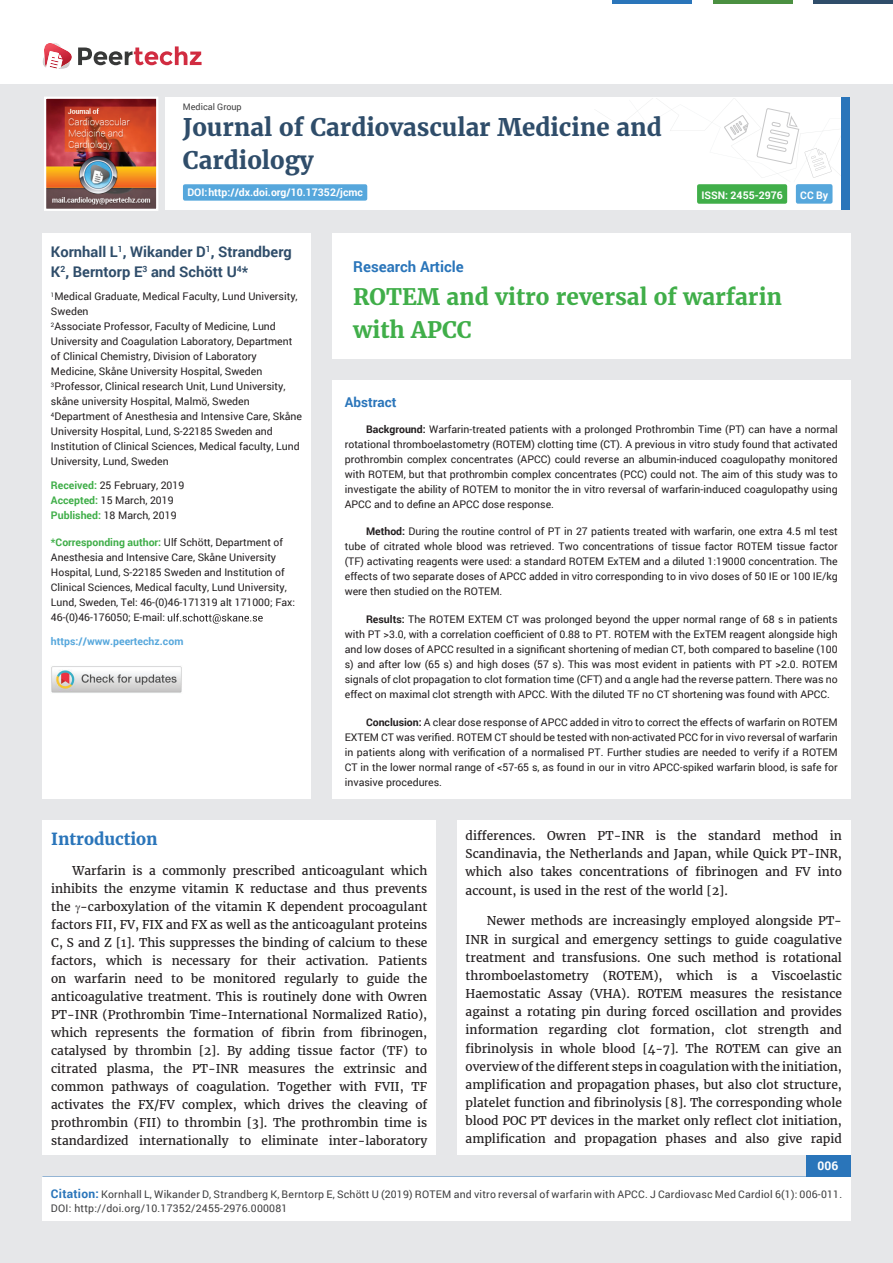
<style>
.page{position:relative;width:893px;height:1263px;background:#e6e7e9}
.page>*{position:absolute;margin:0;border:0;box-sizing:border-box;transform-origin:0 0}
.t1{font:700 24px/33px "Merriweather";color:#2f4d6a}
.t2{font:700 22.5px/33px "Merriweather";color:#40ae49}
.t3{font:700 16.5px "Merriweather";color:#2a75ba}
.t4{font:700 15px "Roboto";color:#2a75ba}
.t5{font:700 14.7px/19.5px "Roboto";color:#2f4d6a}
.t6{font:700 13.5px "Roboto";color:#2a75ba}
.t7{font:12px/18px "Merriweather";color:#231f20;text-align:justify}
.t8{font:700 12px "Roboto";color:#fff}
.t9{font:10.5px/15px "Roboto";color:#231f20;text-align:justify}
.t10{font:10.5px/13.5px "Roboto";letter-spacing:.02em;color:#3e3e3f}
.t11{font:700 10.5px "Roboto";color:#fff}
.t12{font:700 10.5px "Roboto";color:#56a7dc}
.t13{font:10.35px/15px "Roboto";color:#231f20}
.t14{font:9px "Roboto";color:#3e3e3f}
.s1{font-weight:700;color:#40ae49}
.s2{font-weight:700;font-size:10.5px;color:#40ae49}
.s3{font-weight:700}
.s4{font-weight:700;font-size:12px;color:#2a75ba}
</style>
<div class="page">
<div style="left:165px;top:98px;width:684px;height:112px;background:#fff"></div>
<svg style="left:596px;top:100px;width:245px;height:78px"></svg>
<div style="left:841px;top:98px;width:8px;height:112px;background:#2a75ba"></div>
<img style="left:47px;top:100px;width:108px;height:108px">
<div style="left:44px;top:97px;width:114px;height:114px;border:2px solid #fff"></div>
<div style="left:0;top:0;width:893px;height:83px;background:#fff"></div>
<div style="left:796px;top:184px;width:36px;height:20px;background:#56a7dc;border-radius:2px"></div>
<hr style="left:713px;top:0;width:79px;height:3px;background:#4b9041">
<hr style="left:612px;top:0;width:80px;height:3px;background:#2a75ba">
<hr style="left:813px;top:0;width:80px;height:3px;background:#2f4d6a">
<div style="left:806px;top:1154px;width:44px;height:51px;background:#2a75ba"></div>
<div style="left:42px;top:1177px;width:809px;height:43px;background:#fff"></div>
<svg style="left:42px;top:43px;width:160px;height:26px"></svg>
<div style="left:697px;top:184px;width:90px;height:20px;background:#40ae49;border-radius:2px"></div>
<div style="left:183px;top:184px;width:184px;height:17px;background:#56a7dc;border-radius:2px"></div>
<div style="left:332px;top:380px;width:518px;height:419px;background:#fff"></div>
<div style="left:332px;top:233px;width:518px;height:126px;background:#fff"></div>
<div style="left:42px;top:233px;width:269px;height:566px;background:#fff"></div>
<svg style="left:168px;top:613px;width:95px;height:11px"></svg>
<div style="left:43px;top:820px;width:393px;height:334px;background:#fff"></div>
<div style="left:457px;top:820px;width:393px;height:334px;background:#fff"></div>
<img style="left:51px;top:666px;width:131px;height:27px">
<p class="t14" style="left:183px;top:101px;width:60px">Medical Group</p>
<h1 class="t1" style="left:183px;top:111px;width:480px">Journal of Cardiovascular Medicine and<br>Cardiology</h1>
<p class="t11" style="left:187px;top:185px;width:177px">DOI: http://dx.doi.org/10.17352/jcmc</p>
<p class="t11" style="left:701px;top:188px;width:83px">ISSN: 2455-2976</p>
<p class="t11" style="left:800px;top:188px;width:29px">CC By</p>
<h3 class="t5" style="left:51px;top:242px;width:242px">Kornhall L<sup>1</sup>, Wikander D<sup>1</sup>, Strandberg<br>K<sup>2</sup>, Berntorp E<sup>3</sup> and Schött U<sup>4</sup>*</h3>
<p class="t9" style="left:51px;top:289px;width:253px;text-align:left"><sup>1</sup>Medical Graduate, Medical Faculty, Lund University, Sweden<br><sup>2</sup>Associate Professor, Faculty of Medicine, Lund University and Coagulation Laboratory, Department of Clinical Chemistry, Division of Laboratory Medicine, Skåne University Hospital, Sweden <sup>3</sup>Professor, Clinical research Unit, Lund University, skåne university Hospital, Malmö, Sweden <sup>4</sup>Department of Anesthesia and Intensive Care, Skåne University Hospital, Lund, S-22185 Sweden and Institution of Clinical Sciences, Medical faculty, Lund University, Lund, Sweden</p>
<p class="t9" style="left:51px;top:477px;width:135px;text-align:left"><span class="s1">Received:</span> 25 February, 2019<br><span class="s1">Accepted:</span> 15 March, 2019<br><span class="s1">Published:</span> 18 March, 2019</p>
<p class="t13" style="left:51px;top:535px;width:245px"><span class="s2">*Corresponding author:</span> Ulf Schött, Department of Anesthesia and Intensive Care, Skåne University Hospital, Lund, S-22185 Sweden and Institution of Clinical Sciences, Medical faculty, Lund University, Lund, Sweden, Tel: 46-(0)46-171319 alt 171000; Fax:<br>46-(0)46-176050; E-mail:</p>
<p class="t12" style="left:51px;top:634px;width:134px">https://www.peertechz.com</p>
<h3 class="t4" style="left:353px;top:256px;width:112px">Research Article</h3>
<h2 class="t2" style="left:353px;top:280px;width:430px">ROTEM and vitro reversal of warfarin with APCC</h2>
<p class="t6" style="left:345px;top:393px;width:53px">Abstract</p>
<p class="t9" style="left:345px;top:421px;width:494px;text-indent:21px"><span class="s3">Background:</span> Warfarin-treated patients with a prolonged Prothrombin Time (PT) can have a normal rotational thromboelastometry (ROTEM) clotting time (CT). A previous in vitro study found that activated prothrombin complex concentrates (APCC) could reverse an albumin-induced coagulopathy monitored with ROTEM, but that prothrombin complex concentrates (PCC) could not. The aim of this study was to investigate the ability of ROTEM to monitor the in vitro reversal of warfarin-induced coagulopathy using APCC and to define an APCC dose response.</p>
<p class="t9" style="left:345px;top:524px;width:494px;text-indent:21px"><span class="s3">Method:</span> During the routine control of PT in 27 patients treated with warfarin, one extra 4.5 ml test tube of citrated whole blood was retrieved. Two concentrations of tissue factor ROTEM tissue factor (TF) activating reagents were used: a standard ROTEM ExTEM and a diluted 1:19000 concentration. The effects of two separate doses of APCC added in vitro corresponding to in vivo doses of 50 IE or 100 IE/kg were then studied on the ROTEM.</p>
<p class="t9" style="left:345px;top:611px;width:494px;text-indent:21px"><span class="s3">Results:</span> The ROTEM EXTEM CT was prolonged beyond the upper normal range of 68 s in patients with PT &gt;3.0, with a correlation coefficient of 0.88 to PT. ROTEM with the ExTEM reagent alongside high and low doses of APCC resulted in a significant shortening of median CT, both compared to baseline (100 s) and after low (65 s) and high doses (57 s). This was most evident in patients with PT &gt;2.0. ROTEM signals of clot propagation to clot formation time (CFT) and α angle had the reverse pattern. There was no effect on maximal clot strength with APCC. With the diluted TF no CT shortening was found with APCC.</p>
<p class="t9" style="left:345px;top:714px;width:494px;text-indent:21px"><span class="s3">Conclusion:</span> A clear dose response of APCC added in vitro to correct the effects of warfarin on ROTEM EXTEM CT was verified. ROTEM CT should be tested with non-activated PCC for in vivo reversal of warfarin in patients along with verification of a normalised PT. Further studies are needed to verify if a ROTEM CT in the lower normal range of &lt;57-65 s, as found in our in vitro APCC-spiked warfarin blood, is safe for invasive procedures.</p>
<h3 class="t3" style="left:51px;top:828px;width:108px">Introduction</h3>
<p class="t7" style="left:51px;top:862px;width:378px;text-indent:21px">Warfarin is a commonly prescribed anticoagulant which inhibits the enzyme vitamin K reductase and thus prevents the -carboxylation of the vitamin K dependent procoagulant factors FII, FV, FIX and FX as well as the anticoagulant proteins C, S and Z [1]. This suppresses the binding of calcium to these factors, which is necessary for their activation. Patients on warfarin need to be monitored regularly to guide the anticoagulative treatment. This is routinely done with Owren PT-INR (Prothrombin Time-International Normalized Ratio), which represents the formation of fibrin from fibrinogen, catalysed by thrombin [2]. By adding tissue factor (TF) to citrated plasma, the PT-INR measures the extrinsic and common pathways of coagulation. Together with FVII, TF activates the FX/FV complex, which drives the cleaving of prothrombin (FII) to thrombin [3]. The prothrombin time is standardized internationally to eliminate inter-laboratory</p>
<p class="t7" style="left:466px;top:827px;width:378px">differences. Owren PT-INR is the standard method in Scandinavia, the Netherlands and Japan, while Quick PT-INR, which also takes concentrations of fibrinogen and FV into account, is used in the rest of the world [2].</p>
<p class="t7" style="left:466px;top:912px;width:378px;text-indent:21px">Newer methods are increasingly employed alongside PT-INR in surgical and emergency settings to guide coagulative treatment and transfusions. One such method is rotational thromboelastometry (ROTEM), which is a Viscoelastic Haemostatic Assay (VHA). ROTEM measures the resistance against a rotating pin during forced oscillation and provides information regarding clot formation, clot strength and fibrinolysis in whole blood [4-7]. The ROTEM can give an overview of the different steps in coagulation with the initiation, amplification and propagation phases, but also clot structure, platelet function and fibrinolysis [8]. The corresponding whole blood POC PT devices in the market only reflect clot initiation, amplification and propagation phases and also give rapid</p>
<p class="t8" style="left:817px;top:1158px;width:22px">006</p>
<p class="t10" style="left:51px;top:1188px;width:793px"><span class="s4">Citation:</span> Kornhall L, Wikander D, Strandberg K, Berntorp E, Schött U (2019) ROTEM and vitro reversal of warfarin with APCC. J Cardiovasc Med Cardiol 6(1): 006-011.<br>DOI: http://doi.org/10.17352/2455-2976.000081</p>
</div>
